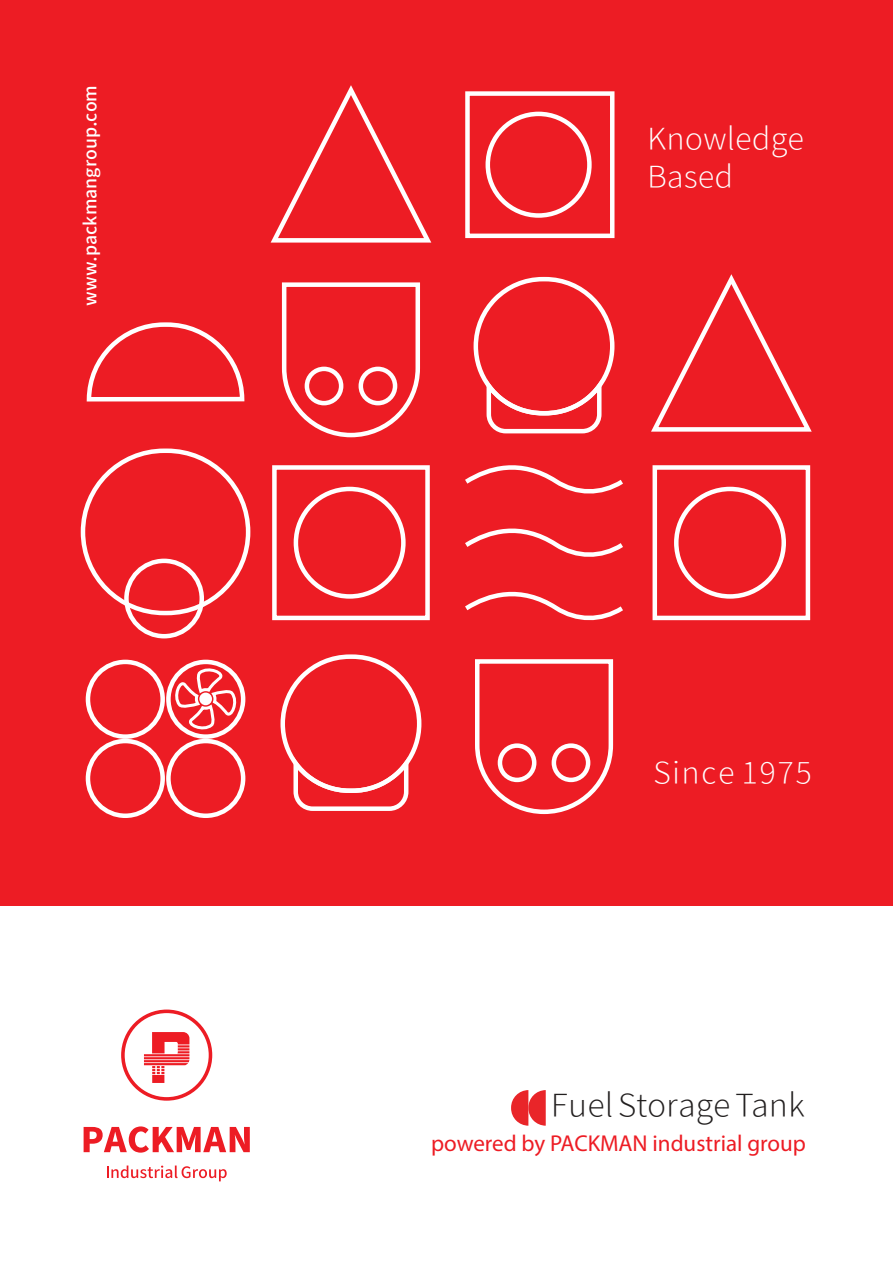
<style>
.page{position:relative;width:893px;height:1263px;background:#fff}
.page>*{position:absolute;margin:0;border:0;box-sizing:border-box;transform-origin:0 0}
.t1{font:200 33px "Anjoman";color:#221f1f}
.t2{font:200 31.65px/38px "Anjoman";color:#fff}
.t3{font:200 31.5px "Anjoman";letter-spacing:.045em;color:#fff}
.t4{font:22.95px "Myriad Pro";color:#ed1c24}
.t5{font:500 18px "Anjoman";color:#fff}
</style>
<div class="page">
<div style="left:0;top:0;width:893px;height:906px;background:#ed1c24"></div>
<svg style="left:465px;top:465px;width:158px;height:29px"></svg>
<svg style="left:465px;top:528px;width:158px;height:29px"></svg>
<svg style="left:465px;top:591px;width:158px;height:30px"></svg>
<div style="left:81px;top:448px;width:169px;height:167px;border:5px solid #fff;border-radius:81px"></div>
<div style="left:124px;top:559px;width:80px;height:79px;border:5px solid #fff;border-radius:50%"></div>
<svg style="left:86px;top:322px;width:159px;height:80px"></svg>
<svg style="left:465px;top:91px;width:150px;height:148px"></svg>
<svg style="left:272px;top:465px;width:158px;height:156px"></svg>
<svg style="left:652px;top:465px;width:159px;height:156px"></svg>
<svg style="left:270px;top:85px;width:162px;height:158px"></svg>
<svg style="left:651px;top:274px;width:161px;height:158px"></svg>
<div style="left:86px;top:660px;width:79px;height:79px;border:5px solid #fff;border-radius:50%"></div>
<div style="left:166px;top:660px;width:79px;height:79px;border:5px solid #fff;border-radius:50%"></div>
<div style="left:86px;top:739px;width:79px;height:79px;border:5px solid #fff;border-radius:50%"></div>
<div style="left:166px;top:739px;width:79px;height:79px;border:5px solid #fff;border-radius:50%"></div>
<svg style="left:475px;top:659px;width:139px;height:156px"></svg>
<svg style="left:281px;top:282px;width:139px;height:156px"></svg>
<svg style="left:473px;top:276px;width:142px;height:158px"></svg>
<svg style="left:280px;top:654px;width:142px;height:157px"></svg>
<svg style="left:511px;top:1090px;width:35px;height:36px"></svg>
<svg style="left:173px;top:666px;width:66px;height:66px"></svg>
<svg style="left:84px;top:1126px;width:166px;height:26px"></svg>
<svg style="left:121px;top:1009px;width:91px;height:92px"></svg>
<svg style="left:107px;top:1165px;width:120px;height:16px"></svg>
<p class="t5" style="left:80px;top:306px;width:222px;rotate:-90deg">www.packmangroup.com</p>
<h2 class="t2" style="left:647px;top:120px;width:159px">Knowledge<br>Based</h2>
<h3 class="t3" style="left:653px;top:755px;width:160px">Since 1975</h3>
<h1 class="t1" style="left:551px;top:1086px;width:256px">Fuel Storage Tank</h1>
<p class="t4" style="left:431px;top:1135px;width:376px">powered by PACKMAN industrial group</p>
</div>
